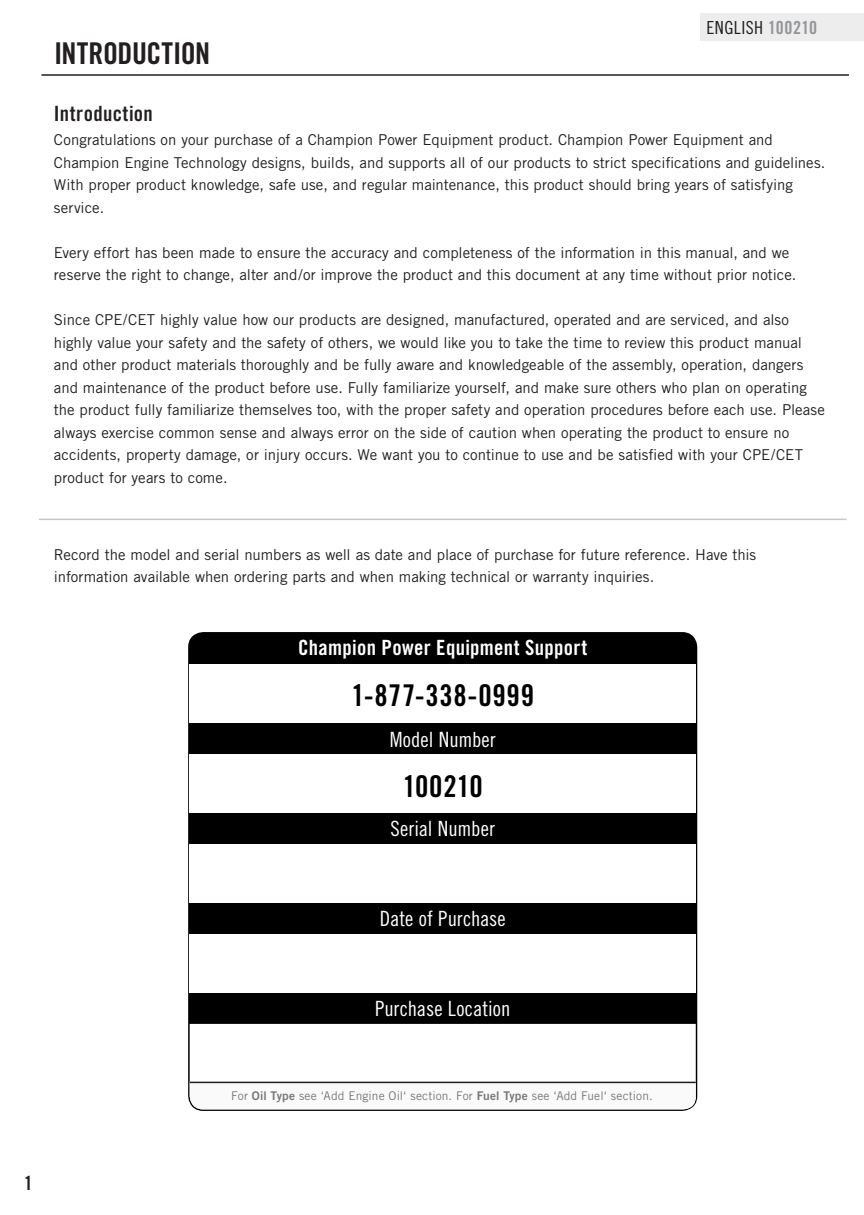
<style>
.page{position:relative;width:864px;height:1215px;background:#fff}
.page>*{position:absolute;margin:0;border:0;box-sizing:border-box;transform-origin:0 0}
.t1{font:30px "Trade Gothic Bold Cond Twenty";letter-spacing:.02em;color:#000}
.t2{font:30px "Trade Gothic Bold Cond Twenty";letter-spacing:-.015em;color:#231f20}
.t3{font:21px "Trade Gothic Cond Eighteen";color:#fff}
.t4{font:21px "Trade Gothic Bold Cond Twenty";letter-spacing:.015em;color:#fff}
.t5{font:21px "Trade Gothic Bold Cond Twenty";letter-spacing:.015em;color:#231f20}
.t6{font:19.5px "Trade Gothic Bold Cond Twenty";color:#231f20}
.t7{font:18px "Trade Gothic Cond Eighteen";letter-spacing:.025em;color:#231f20}
.t8{font:15px/22.5px "Trade Gothic";color:#231f20}
.t9{font:12px "Trade Gothic";letter-spacing:.01em;color:#76787b}
.s1{font-family:"Trade Gothic Bold Cond Twenty";color:#939598}
.s2{font-family:"Trade Gothic Bold Two"}
</style>
<div class="page">
<hr style="left:41px;top:74px;width:808px;height:2px;background:#231f20">
<div style="left:700px;top:14px;width:164px;height:27px;background:#ededee"></div>
<hr style="left:39px;top:519px;width:808px;height:1px;background:#c7c8ca">
<div style="left:189px;top:633px;width:508px;height:477px;background:#000;border-radius:14px"></div>
<div style="left:190px;top:664px;width:506px;height:58px;background:#fff"></div>
<div style="left:190px;top:754px;width:506px;height:58px;background:#fff"></div>
<div style="left:190px;top:844px;width:506px;height:58px;background:#fff"></div>
<div style="left:190px;top:934px;width:506px;height:58px;background:#fff"></div>
<div style="left:190px;top:1024px;width:506px;height:58px;background:#fff"></div>
<div style="left:190px;top:1083px;width:506px;height:26px;background:#fafafa"></div>
<hr style="left:190px;top:1082px;width:506px;height:1px;background:#231f20">
<h1 class="t2" style="left:54px;top:35px;width:158px">INTRODUCTION</h1>
<p class="t7" style="left:706px;top:17px;width:112px">ENGLISH <span class="s1">100210</span></p>
<h2 class="t5" style="left:54px;top:101px;width:101px">Introduction</h2>
<p class="t8" style="left:54px;top:128px;width:773px">Congratulations on your purchase of a Champion Power Equipment product. Champion Power Equipment and Champion Engine Technology designs, builds, and supports all of our products to strict specifications and guidelines.<br>With proper product knowledge, safe use, and regular maintenance, this product should bring years of satisfying service.</p>
<p class="t8" style="left:54px;top:241px;width:744px">Every effort has been made to ensure the accuracy and completeness of the information in this manual, and we reserve the right to change, alter and/or improve the product and this document at any time without prior notice.</p>
<p class="t8" style="left:54px;top:308px;width:773px">Since CPE/CET highly value how our products are designed, manufactured, operated and are serviced, and also highly value your safety and the safety of others, we would like you to take the time to review this product manual and other product materials thoroughly and be fully aware and knowledgeable of the assembly, operation, dangers and maintenance of the product before use. Fully familiarize yourself, and make sure others who plan on operating the product fully familiarize themselves too, with the proper safety and operation procedures before each use. Please always exercise common sense and always error on the side of caution when operating the product to ensure no accidents, property damage, or injury occurs. We want you to continue to use and be satisfied with your CPE/CET product for years to come.</p>
<p class="t8" style="left:54px;top:543px;width:704px">Record the model and serial numbers as well as date and place of purchase for future reference. Have this information available when ordering parts and when making technical or warranty inquiries.</p>
<h2 class="t4" style="left:298px;top:635px;width:291px">Champion Power Equipment Support</h2>
<h1 class="t1" style="left:351px;top:677px;width:184px">1-877-338-0999</h1>
<h2 class="t3" style="left:390px;top:727px;width:107px">Model Number</h2>
<h1 class="t1" style="left:403px;top:768px;width:82px">100210</h1>
<h2 class="t3" style="left:391px;top:816px;width:106px">Serial Number</h2>
<h2 class="t3" style="left:380px;top:906px;width:128px">Date of Purchase</h2>
<h2 class="t3" style="left:375px;top:996px;width:137px">Purchase Location</h2>
<h3 class="t6" style="left:24px;top:1172px;width:10px">1</h3>
<p class="t9" style="left:231px;top:1089px;width:423px">For <span class="s2">Oil Type</span> see ‘Add Engine Oil‘ section. For <span class="s2">Fuel Type</span> see ‘Add Fuel‘ section.</p>
</div>
